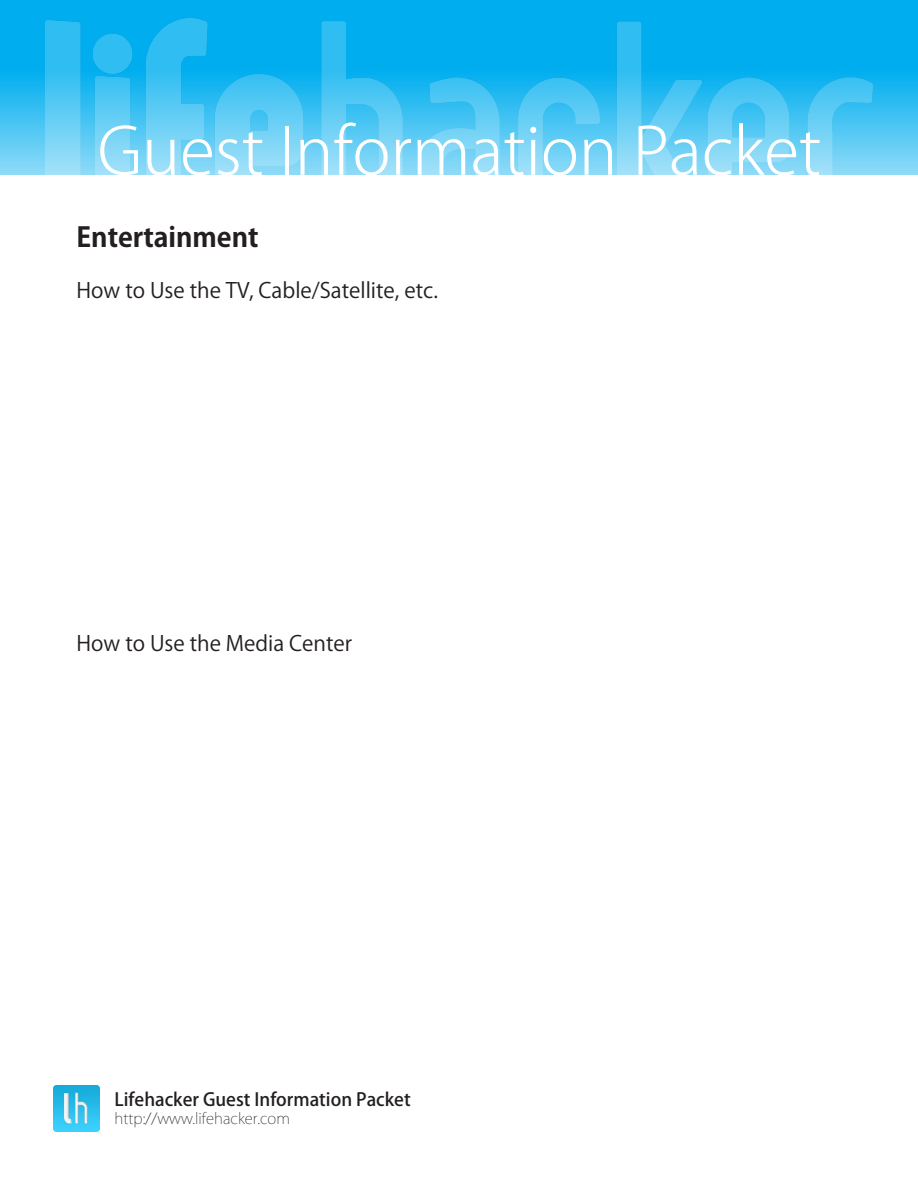
<style>
.page{position:relative;width:918px;height:1188px;background:#fff}
.page>*{position:absolute;margin:0;border:0;box-sizing:border-box;transform-origin:0 0}
.t1{font:300 64.5px "Koz Go Pr 6 N";color:#fff}
.t2{font:700 27px "Koz Go Pr 6 N";color:#231f20}
.t3{font:21px "Koz Go Pr 6 N";color:#231f20}
.t4{font:500 18px "Koz Go Pr 6 N";color:#231f20}
.t5{font:200 15px "Koz Go Pr 6 N";color:#231f20}
</style>
<div class="page">
<svg style="left:0;top:0;width:918px;height:175px;fill:#00aeef"></svg>
<img style="left:45px;top:19px;width:828px;height:156px">
<img style="left:54px;top:1085px;width:46px;height:46px">
<p class="t1" style="left:98px;top:115px;width:725px">Guest Information Packet</p>
<p class="t2" style="left:77px;top:222px;width:184px">Entertainment</p>
<p class="t3" style="left:77px;top:278px;width:363px">How to Use the TV, Cable/Satellite, etc.</p>
<p class="t3" style="left:77px;top:631px;width:277px">How to Use the Media Center</p>
<p class="t4" style="left:115px;top:1089px;width:298px">Lifehacker Guest Information Packet</p>
<p class="t5" style="left:115px;top:1110px;width:177px">http://www.lifehacker.com</p>
</div>
